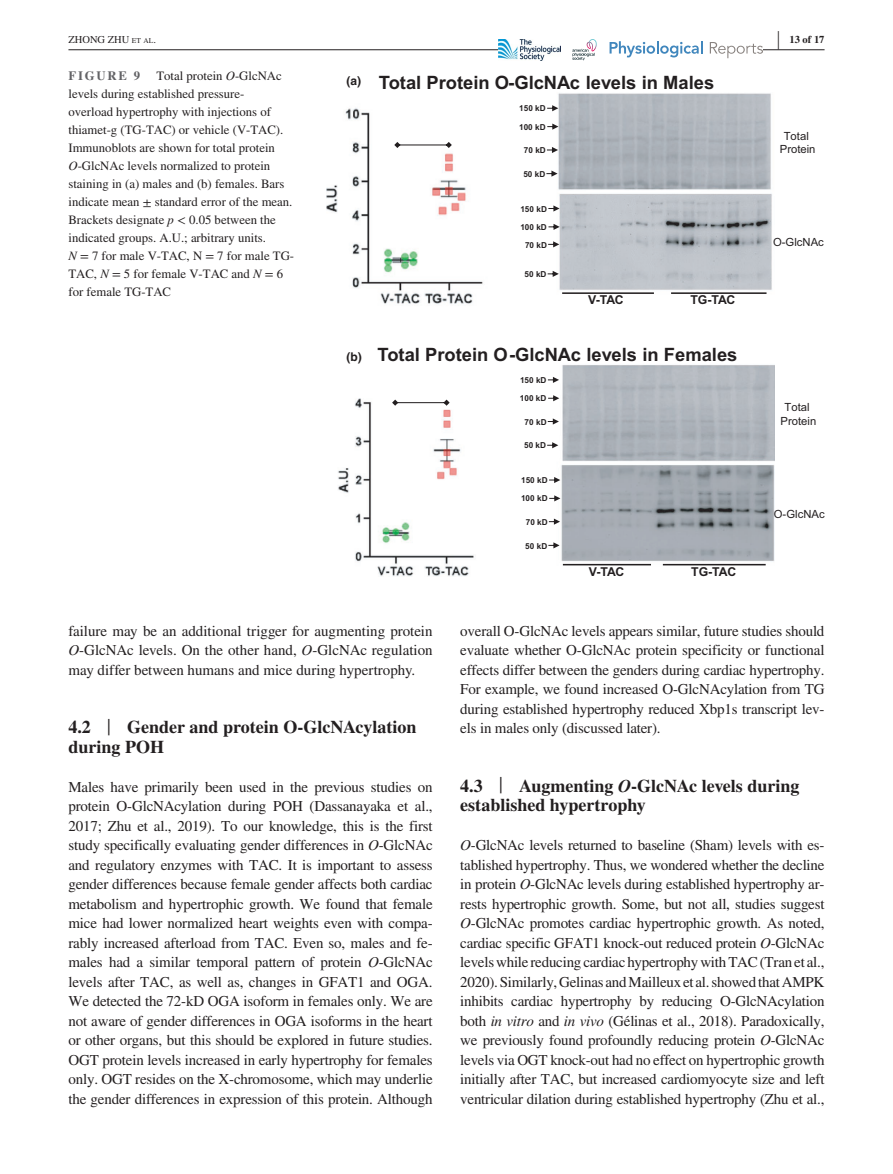
<style>
.page{position:relative;width:893px;height:1174px;background:#fff}
.page>*{position:absolute;margin:0;border:0;box-sizing:border-box;transform-origin:0 0}
.t1{font:700 25.95px "STIX";color:#231f20;scale:.36 1}
.t2{font:700 18.45px "Arial";color:#231f20}
.t3{font:700 18.3px "Arial";color:#231f20}
.t4{font:700 18px/19.5px "STIX";color:#231f20}
.t5{font:15px/19.5px "STIX";letter-spacing:-.01em;color:#231f20;text-align:justify}
.t6{font:12.75px/18px "STIX";color:#231f20}
.t7{font:700 12.75px "STIX";letter-spacing:.14em;color:#636366}
.t8{font:700 12.3px "Arial";letter-spacing:-.035em;color:#231f20}
.t9{font:700 12px "Helvetica";color:#231f20}
.t10{font:11.25px/13.5px "Arial";color:#231f20;text-align:center}
.t11{font:10.5px "STIX";color:#231f20}
.t12{font:700 10.5px "STIX";color:#231f20}
.t13{font:700 8.25px/17.7px "Arial";letter-spacing:-.005em;color:#231f20;text-align:center}
.s1{font-size:7.35px}
.s2{font-style:italic}
.s3{font-weight:400;font-size:23.7px}
</style>
<div class="page">
<hr style="left:68px;top:49px;width:756px;height:1px;background:#231f20">
<div style="left:498px;top:39px;width:265px;height:21px;background:#fff"></div>
<svg style="left:572px;top:39px;width:25px;height:21px"></svg>
<img style="left:498px;top:39px;width:62px;height:21px">
<svg style="left:610px;top:41px;width:93px;height:16px"></svg>
<svg style="left:710px;top:42px;width:53px;height:16px"></svg>
<img style="left:327px;top:93px;width:448px;height:483px">
<svg style="left:548px;top:205px;width:11px;height:6px"></svg>
<svg style="left:548px;top:224px;width:12px;height:6px"></svg>
<svg style="left:548px;top:241px;width:11px;height:6px"></svg>
<hr style="left:562px;top:292px;width:92px;height:2px;background:#231f20">
<hr style="left:671px;top:292px;width:95px;height:2px;background:#231f20">
<svg style="left:548px;top:271px;width:11px;height:6px"></svg>
<svg style="left:547px;top:105px;width:11px;height:6px"></svg>
<svg style="left:547px;top:124px;width:11px;height:6px"></svg>
<svg style="left:547px;top:147px;width:11px;height:6px"></svg>
<svg style="left:546px;top:170px;width:12px;height:7px"></svg>
<svg style="left:549px;top:477px;width:11px;height:6px"></svg>
<svg style="left:549px;top:495px;width:11px;height:6px"></svg>
<svg style="left:549px;top:518px;width:11px;height:7px"></svg>
<hr style="left:563px;top:564px;width:88px;height:1px;background:#231f20">
<hr style="left:663px;top:564px;width:103px;height:1px;background:#231f20">
<svg style="left:548px;top:542px;width:11px;height:6px"></svg>
<svg style="left:548px;top:377px;width:11px;height:6px"></svg>
<svg style="left:548px;top:395px;width:11px;height:6px"></svg>
<svg style="left:548px;top:418px;width:11px;height:6px"></svg>
<svg style="left:547px;top:442px;width:11px;height:6px"></svg>
<svg style="left:394px;top:142px;width:58px;height:6px"></svg>
<svg style="left:392px;top:399px;width:58px;height:7px"></svg>
<h1 class="t1" style="left:778px;top:24px;width:7px">|</h1>
<p class="t11" style="left:68px;top:32px;width:89px">ZHONG ZHU <span class="s1">et al</span>.</p>
<p class="t12" style="left:789px;top:33px;width:36px">13 of 17</p>
<p class="t7" style="left:68px;top:68px;width:73px">FIGURE 9</p>
<p class="t6" style="left:68px;top:67px;width:227px;text-indent:88px">Total protein <span class="s2">O</span>-GlcNAc levels during established pressure-<br>overload hypertrophy with injections of thiamet-g (TG-TAC) or vehicle (V-TAC).<br>Immunoblots are shown for total protein <span class="s2">O</span>-GlcNAc levels normalized to protein staining in (a) males and (b) females. Bars indicate mean ± standard error of the mean.<br>Brackets designate <span class="s2">p</span> &lt; 0.05 between the indicated groups. A.U.; arbitrary units.<br><span class="s2">N</span> = 7 for male V-TAC, N = 7 for male TG-TAC, <span class="s2">N</span> = 5 for female V-TAC and <span class="s2">N</span> = 6 for female TG-TAC</p>
<p class="t9" style="left:347px;top:74px;width:16px">(a)</p>
<p class="t2" style="left:379px;top:70px;width:337px">Total Protein O-GlcNAc levels in Males</p>
<p class="t13" style="left:519px;top:100px;width:28px">150 kD</p>
<p class="t13" style="left:519px;top:118px;width:28px">100 kD</p>
<p class="t13" style="left:524px;top:142px;width:23px">70 kD</p>
<p class="t13" style="left:523px;top:165px;width:23px">50 kD</p>
<p class="t13" style="left:520px;top:200px;width:28px">150 kD</p>
<p class="t13" style="left:520px;top:218px;width:28px">100 kD<br>70 kD</p>
<p class="t13" style="left:525px;top:265px;width:23px">50 kD</p>
<p class="t8" style="left:588px;top:291px;width:37px">V-TAC</p>
<p class="t8" style="left:690px;top:291px;width:46px">TG-TAC</p>
<p class="t9" style="left:347px;top:349px;width:17px">(b)</p>
<p class="t3" style="left:377px;top:342px;width:361px">Total Protein O-GlcNAc levels in Females</p>
<p class="t13" style="left:520px;top:371px;width:28px">150 kD</p>
<p class="t13" style="left:520px;top:390px;width:28px">100 kD</p>
<p class="t13" style="left:525px;top:413px;width:23px">70 kD</p>
<p class="t13" style="left:524px;top:437px;width:23px">50 kD</p>
<p class="t13" style="left:521px;top:472px;width:28px">150 kD</p>
<p class="t13" style="left:521px;top:490px;width:28px">100 kD</p>
<p class="t13" style="left:526px;top:513px;width:23px">70 kD</p>
<p class="t13" style="left:525px;top:537px;width:23px">50 kD</p>
<p class="t8" style="left:589px;top:563px;width:37px">V-TAC</p>
<p class="t8" style="left:691px;top:563px;width:46px">TG-TAC</p>
<p class="t10" style="left:780px;top:129px;width:37px">Total<br>Protein</p>
<p class="t10" style="left:773px;top:236px;width:52px">O-GlcNAc</p>
<p class="t10" style="left:781px;top:401px;width:37px">Total<br>Protein</p>
<p class="t10" style="left:774px;top:507px;width:52px">O-GlcNAc</p>
<p class="t5" style="left:68px;top:622px;width:366px">failure may be an additional trigger for augmenting protein <span class="s2">O</span>-GlcNAc levels. On the other hand, <span class="s2">O</span>-GlcNAc regulation may differ between humans and mice during hypertrophy.</p>
<p class="t4" style="left:68px;top:717px;width:349px">4.2 <span class="s3">|</span> Gender and protein O-GlcNAcylation during POH</p>
<p class="t5" style="left:68px;top:778px;width:366px">Males have primarily been used in the previous studies on protein O-GlcNAcylation during POH (Dassanayaka et al., 2017; Zhu et al., 2019). To our knowledge, this is the first study specifically evaluating gender differences in <span class="s2">O</span>-GlcNAc and regulatory enzymes with TAC. It is important to assess gender differences because female gender affects both cardiac metabolism and hypertrophic growth. We found that female mice had lower normalized heart weights even with compa&shy;rably increased afterload from TAC. Even so, males and fe&shy;males had a similar temporal pattern of protein <span class="s2">O</span>-GlcNAc levels after TAC, as well as, changes in GFAT1 and OGA.<br>We detected the 72-kD OGA isoform in females only. We are not aware of gender differences in OGA isoforms in the heart or other organs, but this should be explored in future studies.<br>OGT protein levels increased in early hypertrophy for females only. OGT resides on the X-chromosome, which may underlie the gender differences in expression of this protein. Although</p>
<p class="t5" style="left:460px;top:622px;width:366px">overall O-GlcNAc levels appears similar, future studies should evaluate whether O-GlcNAc protein specificity or functional effects differ between the genders during cardiac hypertrophy.<br>For example, we found increased O-GlcNAcylation from TG during established hypertrophy reduced Xbp1s transcript lev&shy;els in males only (discussed later).</p>
<p class="t4" style="left:460px;top:776px;width:341px">4.3 <span class="s3">|</span> Augmenting <span class="s2">O</span>-GlcNAc levels during established hypertrophy</p>
<p class="t5" style="left:460px;top:836px;width:366px"><span class="s2">O</span>-GlcNAc levels returned to baseline (Sham) levels with es&shy;tablished hypertrophy. Thus, we wondered whether the decline in protein <span class="s2">O</span>-GlcNAc levels during established hypertrophy ar&shy;rests hypertrophic growth. Some, but not all, studies suggest <span class="s2">O</span>-GlcNAc promotes cardiac hypertrophic growth. As noted, cardiac specific GFAT1 knock-out reduced protein <span class="s2">O</span>-GlcNAc levels while reducing cardiac hypertrophy with TAC (Tran et al., 2020). Similarly, Gelinas and Mailleux et al. showed that AMPK inhibits cardiac hypertrophy by reducing O-GlcNAcylation both <span class="s2">in vitro</span> and <span class="s2">in vivo</span> (Gélinas et al., 2018). Paradoxically, we previously found profoundly reducing protein <span class="s2">O</span>-GlcNAc levels via OGT knock-out had no effect on hypertrophic growth initially after TAC, but increased cardiomyocyte size and left ventricular dilation during established hypertrophy (Zhu et al.,</p>
</div>
